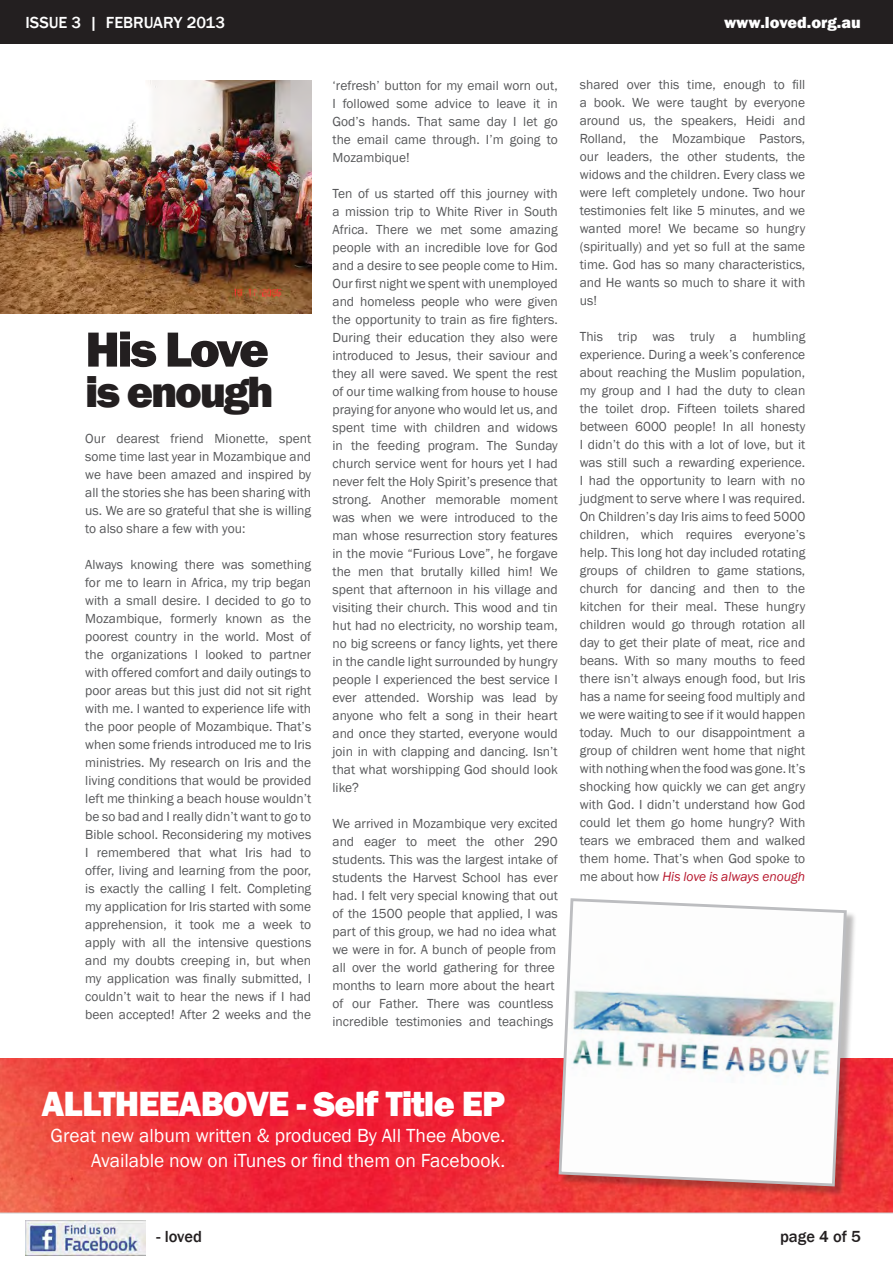
<style>
.page{position:relative;width:893px;height:1263px;background:#fff}
.page>*{position:absolute;margin:0;border:0;box-sizing:border-box;transform-origin:0 0}
.Heading2{font:800 51px "Franklin Gothic";letter-spacing:-.05em;color:#231f20}
.Heading2-2{font:800 45px "Franklin Gothic";letter-spacing:-.05em;color:#231f20}
.Text{font:800 36px "Franklin Gothic";letter-spacing:-.025em;color:#fff}
.Text-2{font:19.5px "Franklin Gothic";color:#fff}
.t1{font:500 16.5px "Franklin Gothic";color:#fff}
.t2{font:800 16.5px "Franklin Gothic";color:#fff}
.t3{font:500 16.5px "Franklin Gothic";color:#231f20}
.Text-3{font:13.5px/18px "Franklin Gothic";color:#57585a;text-align:justify}
.s1{font-style:italic;color:#b8192f}
</style>
<div class="page">
<img style="left:0;top:1059px;width:893px;height:153px">
<div style="left:560px;top:900px;width:297px;height:296px;background:#231f20;opacity:.3"></div>
<svg style="left:557px;top:898px;width:291px;height:290px"></svg>
<img style="left:0;top:80px;width:311px;height:234px">
<div style="left:0;top:0;width:893px;height:44px;background:#231f20"></div>
<svg style="left:0;top:1212px;width:893px;height:44px"></svg>
<img style="left:26px;top:1220px;width:119px;height:36px">
<p class="t1" style="left:26px;top:12px;width:201px">ISSUE 3 | FEBRUARY 2013</p>
<p class="t2" style="left:724px;top:12px;width:138px">www.loved.org.au</p>
<p class="Heading2" style="left:85px;top:316px;width:185px">His Love</p>
<p class="Heading2-2" style="left:85px;top:363px;width:190px">is enough</p>
<p class="Text-3" style="left:85px;top:430px;width:228px">Our dearest friend Mionette, spent some time last year in Mozambique and we have been amazed and inspired by all the stories she has been sharing with us. We are so grateful that she is willing to also share a few with you:</p>
<p class="Text-3" style="left:85px;top:556px;width:228px">Always knowing there was something for me to learn in Africa, my trip began with a small desire. I decided to go to Mozambique, formerly known as the poorest country in the world. Most of the organizations I looked to partner with offered comfort and daily outings to poor areas but this just did not sit right with me. I wanted to experience life with the poor people of Mozambique. That’s when some friends introduced me to Iris ministries. My research on Iris and the living conditions that would be provided left me thinking a beach house wouldn’t be so bad and I really didn’t want to go to Bible school. Reconsidering my motives I remembered that what Iris had to offer, living and learning from the poor, is exactly the calling I felt. Completing my application for Iris started with some apprehension, it took me a week to apply with all the intensive questions and my doubts creeping in, but when my application was finally submitted, I couldn’t wait to hear the news if I had been accepted! After 2 weeks and the</p>
<p class="Text-3" style="left:333px;top:76px;width:227px">‘refresh’ button for my email worn out, I followed some advice to leave it in God’s hands. That same day I let go the email came through. I’m going to Mozambique!</p>
<p class="Text-3" style="left:333px;top:184px;width:227px">Ten of us started off this journey with a mission trip to White River in South Africa. There we met some amazing people with an incredible love for God and a desire to see people come to Him.<br>Our first night we spent with unemployed and homeless people who were given the opportunity to train as fire fighters.<br>During their education they also were introduced to Jesus, their saviour and they all were saved. We spent the rest of our time walking from house to house praying for anyone who would let us, and spent time with children and widows in the feeding program. The Sunday church service went for hours yet I had never felt the Holy Spirit’s presence that strong. Another memorable moment was when we were introduced to the man whose resurrection story features in the movie “Furious Love”, he forgave the men that brutally killed him! We spent that afternoon in his village and visiting their church. This wood and tin hut had no electricity, no worship team, no big screens or fancy lights, yet there in the candle light surrounded by hungry people I experienced the best service I ever attended. Worship was lead by anyone who felt a song in their heart and once they started, everyone would join in with clapping and dancing. Isn’t that what worshipping God should look like?</p>
<p class="Text-3" style="left:333px;top:814px;width:227px;text-align:left">We arrived in Mozambique very excited and eager to meet the other 290 students. This was the largest intake of students the Harvest School has ever had. I felt very special knowing that out of the 1500 people that applied, I was part of this group, we had no idea what we were in for. A bunch of people from all over the world gathering for three months to learn more about the heart of our Father. There was countless incredible testimonies and teachings</p>
<p class="Text-3" style="left:580px;top:76px;width:227px">shared over this time, enough to fill a book. We were taught by everyone around us, the speakers, Heidi and Rolland, the Mozambique Pastors, our leaders, the other students, the widows and the children. Every class we were left completely undone. Two hour testimonies felt like 5 minutes, and we wanted more! We became so hungry (spiritually) and yet so full at the same time. God has so many characteristics, and He wants so much to share it with us!</p>
<p class="Text-3" style="left:580px;top:328px;width:227px">This trip was truly a humbling experience. During a week’s conference about reaching the Muslim population, my group and I had the duty to clean the toilet drop. Fifteen toilets shared between 6000 people! In all honesty I didn’t do this with a lot of love, but it was still such a rewarding experience.<br>I had the opportunity to learn with no judgment to serve where I was required.<br>On Children’s day Iris aims to feed 5000 children, which requires everyone’s help. This long hot day included rotating groups of children to game stations, church for dancing and then to the kitchen for their meal. These hungry children would go through rotation all day to get their plate of meat, rice and beans. With so many mouths to feed there isn’t always enough food, but Iris has a name for seeing food multiply and we were waiting to see if it would happen today. Much to our disappointment a group of children went home that night with nothing when the food was gone. It’s shocking how quickly we can get angry with God. I didn’t understand how God could let them go home hungry? With tears we embraced them and walked them home. That’s when God spoke to me about how <span class="s1">His love is always enough</span></p>
<p class="Text" style="left:42px;top:1081px;width:465px">ALLTHEEABOVE - Self Title EP</p>
<p class="Text-2" style="left:51px;top:1123px;width:456px">Great new album written &amp; produced By All Thee Above.</p>
<p class="Text-2" style="left:91px;top:1148px;width:416px">Available now on iTunes or find them on Facebook.</p>
<p class="t3" style="left:157px;top:1226px;width:47px">- loved</p>
<p class="t3" style="left:780px;top:1226px;width:82px">page 4 of 5</p>
</div>
